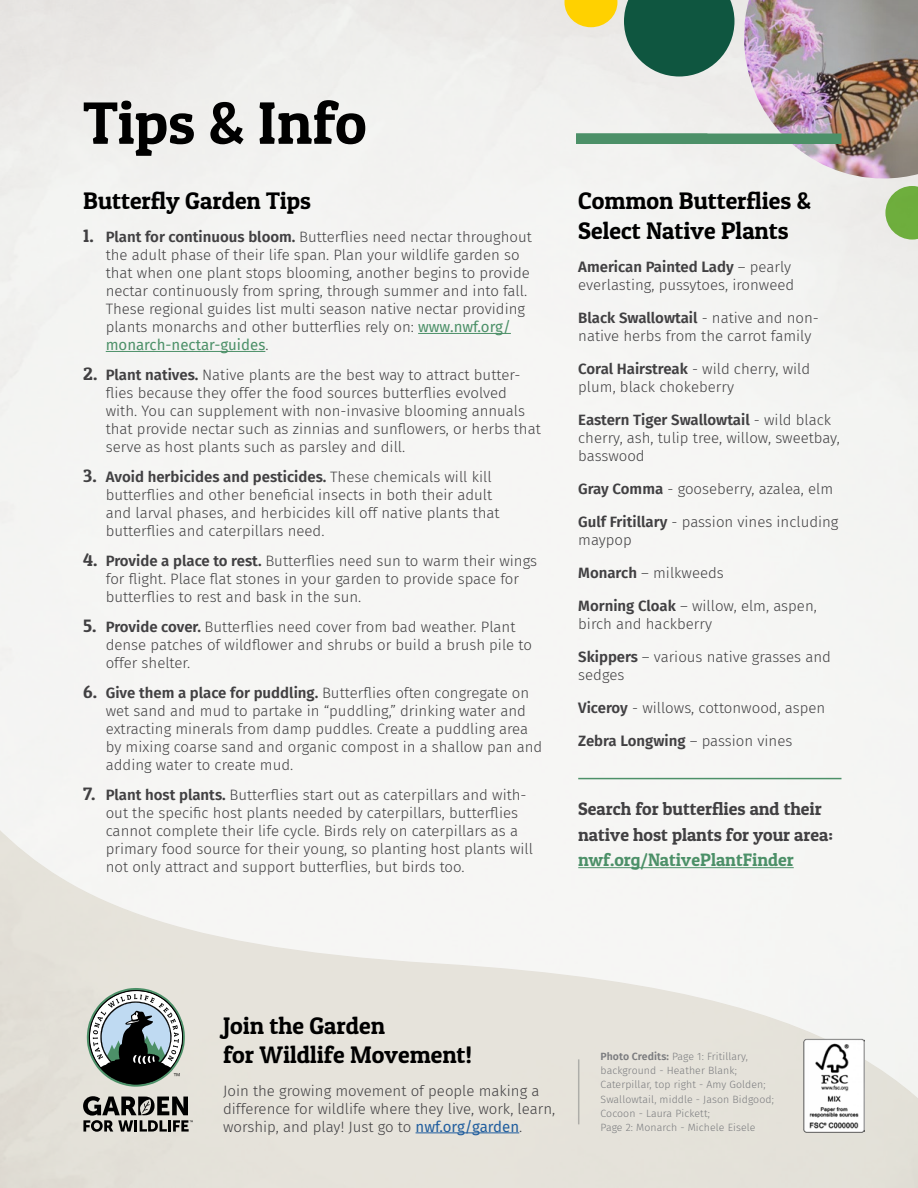
<style>
.page{position:relative;width:918px;height:1188px;background:#fff}
.page>*{position:absolute;margin:0;border:0;box-sizing:border-box;transform-origin:0 0}
.t1{font:60px "Patua One";color:#000}
.t2{font:24px/30px "Patua One";color:#000}
.t3{font:18px/25.5px "Patua One";color:#414042}
.t4{font:18px "Patua One";color:#4c9068}
.t5{font:300 15px/18px "Fira Sans";color:#414042}
.t6{font:600 15px "Fira Sans";color:#414042}
.t7{font:300 10.5px/14.2px "Fira Sans";letter-spacing:.01em;color:#7b7c7f}
.s1{font-family:"Patua One";font-weight:400;font-size:18px}
.s2{font-weight:600}
.s3{font-weight:400;color:#4c9068}
.s4{font-weight:300}
.s5{font-weight:400;color:#215e9e}
</style>
<div class="page">
<img style="left:744px;top:0;width:174px;height:178px">
<svg style="left:885px;top:186px;width:33px;height:54px;background:#86b95e"></svg>
<svg style="left:0;top:738px;width:918px;height:450px;fill:#f4f4f3"></svg>
<svg style="left:624px;top:0;width:110px;height:77px;background:#336e5c"></svg>
<svg style="left:565px;top:0;width:52px;height:27px"></svg>
<hr style="left:418px;top:333px;width:93px;height:1px;background:#4c9068">
<hr style="left:106px;top:351px;width:159px;height:1px;background:#4c9068">
<hr style="left:578px;top:778px;width:264px;height:1px;background:#4c9068">
<hr style="left:578px;top:867px;width:216px;height:1px;background:#4c9068">
<div style="left:576px;top:134px;width:266px;height:10px;background:#4c9068"></div>
<hr style="left:416px;top:1132px;width:103px;height:1px;background:#215e9e">
<svg style="left:87px;top:988px;width:98px;height:99px;background:#8c9796"></svg>
<svg style="left:83px;top:1096px;width:110px;height:36px;background:#7d7c77"></svg>
<hr style="left:578px;top:1059px;width:1px;height:65px;background:#c2c4c6">
<img style="left:803px;top:1039px;width:62px;height:93px">
<h1 class="t1" style="left:83px;top:85px;width:285px">Tips &amp; Info</h1>
<h2 class="t2" style="left:83px;top:186px;width:229px">Butterfly Garden Tips</h2>
<p class="t5" style="left:106px;top:228px;width:428px;text-indent:-22px"><span class="s1">1.</span> <span class="s2">Plant for continuous bloom.</span> Butterflies need nectar throughout the adult phase of their life span. Plan your wildlife garden so that when one plant stops blooming, another begins to provide nectar continuously from spring, through summer and into fall.<br>These regional guides list multi season native nectar providing plants monarchs and other butterflies rely on: <span class="s3">www.nwf.org/ monarch-nectar-guides</span>.</p>
<p class="t5" style="left:106px;top:366px;width:437px;text-indent:-22px"><span class="s1">2.</span> <span class="s2">Plant natives.</span> Native plants are the best way to attract butter&shy;flies because they offer the food sources butterflies evolved with. You can supplement with non-invasive blooming annuals that provide nectar such as zinnias and sunflowers, or herbs that serve as host plants such as parsley and dill.</p>
<p class="t5" style="left:106px;top:468px;width:396px;text-indent:-22px"><span class="s1">3.</span> <span class="s2">Avoid herbicides and pesticides.</span> These chemicals will kill butterflies and other beneficial insects in both their adult and larval phases, and herbicides kill off native plants that butterflies and caterpillars need.</p>
<p class="t5" style="left:106px;top:552px;width:433px;text-indent:-22px"><span class="s1">4.</span> <span class="s2">Provide a place to rest.</span> Butterflies need sun to warm their wings for flight. Place flat stones in your garden to provide space for butterflies to rest and bask in the sun.</p>
<p class="t5" style="left:106px;top:618px;width:428px;text-indent:-22px"><span class="s1">5.</span> <span class="s2">Provide cover.</span> Butterflies need cover from bad weather. Plant dense patches of wildflower and shrubs or build a brush pile to offer shelter.</p>
<p class="t5" style="left:106px;top:684px;width:438px;text-indent:-22px"><span class="s1">6.</span> <span class="s2">Give them a place for puddling.</span> Butterflies often congregate on wet sand and mud to partake in “puddling,” drinking water and extracting minerals from damp puddles. Create a puddling area by mixing coarse sand and organic compost in a shallow pan and adding water to create mud.</p>
<p class="t5" style="left:106px;top:786px;width:429px;text-indent:-22px"><span class="s1">7.</span> <span class="s2">Plant host plants.</span> Butterflies start out as caterpillars and with&shy;out the specific host plants needed by caterpillars, butterflies cannot complete their life cycle. Birds rely on caterpillars as a primary food source for their young, so planting host plants will not only attract and support butterflies, but birds too.</p>
<h2 class="t2" style="left:578px;top:186px;width:234px">Common Butterflies &amp;<br>Select Native Plants</h2>
<p class="t5" style="left:578px;top:258px;width:217px"><span class="s2">American Painted Lady</span> – pearly everlasting, pussytoes, ironweed</p>
<p class="t5" style="left:578px;top:309px;width:242px"><span class="s2">Black Swallowtail</span> - native and non&shy;native herbs from the carrot family</p>
<p class="t5" style="left:578px;top:360px;width:233px"><span class="s2">Coral Hairstreak</span> - wild cherry, wild plum, black chokeberry</p>
<p class="t5" style="left:578px;top:411px;width:263px"><span class="s2">Eastern Tiger Swallowtail</span> - wild black cherry, ash, tulip tree, willow, sweetbay, basswood</p>
<p class="t5" style="left:578px;top:480px;width:257px"><span class="s2">Gray Comma</span> - gooseberry, azalea, elm</p>
<p class="t5" style="left:578px;top:513px;width:262px"><span class="s2">Gulf Fritillary</span> - passion vines including maypop</p>
<p class="t5" style="left:578px;top:564px;width:147px"><span class="s2">Monarch</span> – milkweeds</p>
<p class="t5" style="left:578px;top:597px;width:240px"><span class="s2">Morning Cloak</span> – willow, elm, aspen, birch and hackberry</p>
<p class="t5" style="left:578px;top:648px;width:254px"><span class="s2">Skippers</span> – various native grasses and sedges</p>
<p class="t5" style="left:578px;top:699px;width:249px"><span class="s2">Viceroy</span> - willows, cottonwood, aspen</p>
<p class="t6" style="left:578px;top:729px;width:216px">Zebra Longwing <span class="s4">– passion vines</span></p>
<p class="t3" style="left:578px;top:796px;width:256px">Search for butterflies and their native host plants for your area:</p>
<p class="t4" style="left:578px;top:849px;width:217px">nwf.org/NativePlantFinder</p>
<h2 class="t2" style="left:223px;top:1011px;width:251px;line-height:28.8px">Join the Garden<br>for Wildlife Movement!</h2>
<p class="t5" style="left:223px;top:1081px;width:334px">Join the growing movement of people making a difference for wildlife where they live, work, learn, worship, and play! Just go to <span class="s5">nwf.org/garden</span>.</p>
<p class="t7" style="left:601px;top:1049px;width:175px"><span class="s2">Photo Credits:</span> Page 1: Fritillary, background - Heather Blank;<br>Caterpillar, top right - Amy Golden;<br>Swallowtail, middle - Jason Bidgood;<br>Cocoon - Laura Pickett;<br>Page 2: Monarch - Michele Eisele</p>
</div>
